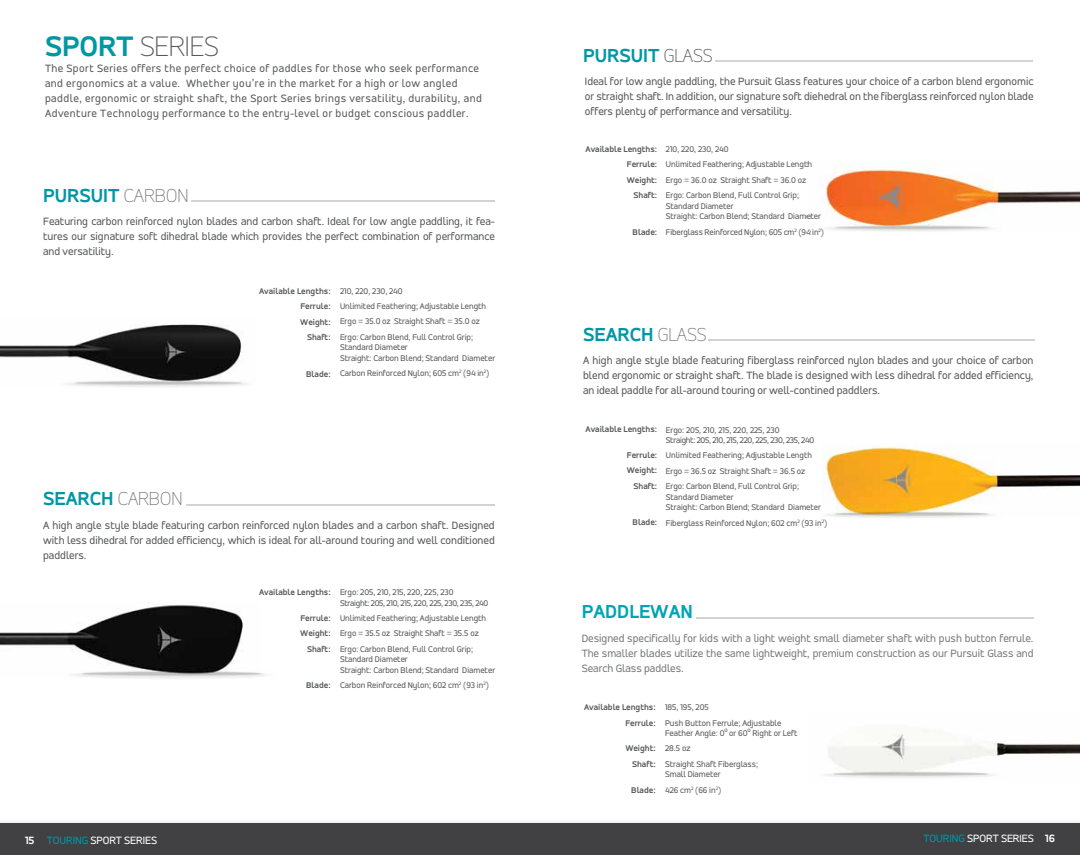
<style>
.page{position:relative;width:1080px;height:855px;background:#fff}
.page>*{position:absolute;margin:0;border:0;box-sizing:border-box;transform-origin:0 0}
.t1{font:100 30px "Accord";color:#58595b}
.t2{font:700 20px "Accord";color:#0097a5}
.t3{font:700 20px "Accord";color:#00a5b3}
.t4{font:11.25px/15px "Accord";letter-spacing:.04em;color:#58595b;text-align:justify}
.t5{font:11.25px/15px "Accord";color:#797a7d;text-align:justify}
.t6{font:11.25px "Accord";color:#fff}
.t7{font:8.75px/15.5px "Accord";color:#58595b}
.t8{font:700 8.75px/15.5px "Accord";color:#58595b;text-align:right}
.t9{font:8.75px/10.5px "Accord";letter-spacing:-.03em;color:#58595b}
.s1{font-weight:700;color:#0097a5}
.s2{font-weight:100;color:#797a7d}
.s3{font-weight:100;color:#58595b}
.s4{font-weight:700}
.s5{color:#0097a5}
</style>
<div class="page">
<div style="left:0;top:817px;width:1080px;height:38px;background:#000;opacity:.2"></div>
<div style="left:0;top:824px;width:1080px;height:31px;background:#414042"></div>
<hr style="left:715px;top:60px;width:318px;height:2px;background:#d1d3d4">
<img style="left:819px;top:161px;width:261px;height:71px">
<hr style="left:709px;top:339px;width:326px;height:2px;background:#d1d3d4">
<img style="left:823px;top:446px;width:257px;height:71px">
<hr style="left:696px;top:617px;width:337px;height:1px;background:#d1d3d4">
<img style="left:824px;top:729px;width:256px;height:49px">
<hr style="left:186px;top:504px;width:309px;height:1px;background:#d1d3d4">
<img style="left:0;top:605px;width:260px;height:72px">
<hr style="left:191px;top:201px;width:304px;height:1px;background:#d1d3d4">
<img style="left:0;top:324px;width:252px;height:61px">
<h1 class="t1" style="left:45px;top:29px;width:175px"><span class="s1">SPORT</span> SERIES</h1>
<p class="t4" style="left:45px;top:61px;width:438px;text-align:left">The Sport Series offers the perfect choice of paddles for those who seek performance and ergonomics at a value. Whether you’re in the market for a high or low angled paddle, ergonomic or straight shaft, the Sport Series brings versatility, durability, and Adventure Technology performance to the entry-level or budget conscious paddler.</p>
<h2 class="t2" style="left:43px;top:184px;width:147px">PURSUIT <span class="s2">CARBON</span></h2>
<p class="t4" style="left:43px;top:214px;width:453px">Featuring carbon reinforced nylon blades and carbon shaft. Ideal for low angle paddling, it fea&shy;tures our signature soft dihedral blade which provides the perfect combination of performance and versatility.</p>
<p class="t8" style="left:259px;top:283px;width:73px">Available Lengths:<br>Ferrule:<br>Weight:<br>Shaft:</p>
<p class="t8" style="left:306px;top:366px;width:26px">Blade:</p>
<p class="t7" style="left:340px;top:283px;width:148px">210, 220, 230, 240<br>Unlimited Feathering; Adjustable Length Ergo = 35.0 oz Straight Shaft = 35.0 oz Ergo: Carbon Blend, Full Control Grip;</p>
<p class="t7" style="left:340px;top:342px;width:157px;line-height:10.5px">Standard Diameter<br>Straight: Carbon Blend; Standard Diameter</p>
<p class="t7" style="left:340px;top:366px;width:151px">Carbon Reinforced Nylon; 605 cm<sup>2</sup> (94 in<sup>2</sup>)</p>
<h2 class="t2" style="left:43px;top:487px;width:141px">SEARCH <span class="s2">CARBON</span></h2>
<p class="t4" style="left:43px;top:518px;width:453px">A high angle style blade featuring carbon reinforced nylon blades and a carbon shaft. Designed with less dihedral for added efficiency, which is ideal for all-around touring and well conditioned paddlers.</p>
<p class="t8" style="left:259px;top:585px;width:73px">Available Lengths:</p>
<p class="t8" style="left:300px;top:610px;width:32px">Ferrule:<br>Weight:<br>Shaft:</p>
<p class="t8" style="left:306px;top:678px;width:26px">Blade:</p>
<p class="t9" style="left:340px;top:587px;width:150px">Ergo: 205, 210, 215, 220, 225, 230<br>Straight: 205, 210, 215, 220, 225, 230, 235, 240</p>
<p class="t7" style="left:340px;top:610px;width:148px">Unlimited Feathering; Adjustable Length<br>Ergo = 35.5 oz Straight Shaft = 35.5 oz<br>Ergo: Carbon Blend, Full Control Grip;</p>
<p class="t7" style="left:340px;top:654px;width:157px;line-height:10.5px">Standard Diameter<br>Straight: Carbon Blend; Standard Diameter</p>
<p class="t7" style="left:340px;top:678px;width:150px">Carbon Reinforced Nylon; 602 cm<sup>2</sup> (93 in<sup>2</sup>)</p>
<h2 class="t2" style="left:583px;top:44px;width:131px">PURSUIT <span class="s3">GLASS</span></h2>
<p class="t4" style="left:585px;top:74px;width:450px">Ideal for low angle paddling, the Pursuit Glass features your choice of a carbon blend ergonomic or straight shaft. In addition, our signature soft diehedral on the fiberglass reinforced nylon blade offers plenty of performance and versatility.</p>
<p class="t8" style="left:586px;top:141px;width:73px">Available Lengths:<br>Ferrule:<br>Weight:<br>Shaft:</p>
<p class="t8" style="left:633px;top:224px;width:26px">Blade:</p>
<p class="t7" style="left:666px;top:142px;width:148px">210, 220, 230, 240<br>Unlimited Feathering; Adjustable Length Ergo = 36.0 oz Straight Shaft = 36.0 oz Ergo: Carbon Blend, Full Control Grip;</p>
<p class="t7" style="left:666px;top:201px;width:157px;line-height:10.5px">Standard Diameter<br>Straight: Carbon Blend; Standard Diameter</p>
<p class="t7" style="left:666px;top:224px;width:160px">Fiberglass Reinforced Nylon; 605 cm<sup>2</sup> (94 in<sup>2</sup>)</p>
<h2 class="t2" style="left:583px;top:323px;width:125px">SEARCH <span class="s2">GLASS</span></h2>
<p class="t4" style="left:583px;top:353px;width:452px">A high angle style blade featuring fiberglass reinforced nylon blades and your choice of carbon blend ergonomic or straight shaft. The blade is designed with less dihedral for added efficiency, an ideal paddle for all-around touring or well-contined paddlers.</p>
<p class="t8" style="left:586px;top:422px;width:73px">Available Lengths:</p>
<p class="t8" style="left:627px;top:447px;width:32px">Ferrule:<br>Weight:<br>Shaft:</p>
<p class="t8" style="left:633px;top:515px;width:26px">Blade:</p>
<p class="t9" style="left:666px;top:425px;width:150px">Ergo: 205, 210, 215, 220, 225, 230<br>Straight: 205, 210, 215, 220, 225, 230, 235, 240</p>
<p class="t7" style="left:666px;top:448px;width:148px">Unlimited Feathering; Adjustable Length<br>Ergo = 36.5 oz Straight Shaft = 36.5 oz<br>Ergo: Carbon Blend, Full Control Grip;</p>
<p class="t7" style="left:666px;top:492px;width:157px;line-height:10.5px">Standard Diameter<br>Straight: Carbon Blend; Standard Diameter</p>
<p class="t7" style="left:666px;top:515px;width:163px">Fiberglass Reinforced Nylon; 602 cm<sup>2</sup> (93 in<sup>2</sup>)</p>
<h2 class="t3" style="left:582px;top:600px;width:113px">PADD LEWAN</h2>
<p class="t5" style="left:582px;top:631px;width:453px">Designed specifically for kids with a light weight small diameter shaft with push button ferrule.<br>The smaller blades utilize the same lightweight, premium construction as our Pursuit Glass and Search Glass paddles.</p>
<p class="t8" style="left:584px;top:700px;width:73px">Available Lengths:<br>Ferrule:</p>
<p class="t8" style="left:625px;top:741px;width:32px">Weight:<br>Shaft:</p>
<p class="t8" style="left:631px;top:782px;width:26px">Blade:</p>
<p class="t7" style="left:665px;top:700px;width:118px">185, 195, 205<br>Push Button Ferrule; Adjustable</p>
<p class="t7" style="left:665px;top:725px;width:134px">Feather Angle: 0<sup>o</sup> or 60<sup>o</sup> Right or Left<br>28.5 oz<br>Straight Shaft Fiberglass;</p>
<p class="t7" style="left:665px;top:767px;width:58px">Small Diameter<br>426 cm<sup>2</sup> (66 in<sup>2</sup>)</p>
<p class="t6" style="left:25px;top:833px;width:134px"><span class="s4">15</span> <span class="s5">TOURING</span> SPORT SERIES</p>
<p class="t6" style="left:923px;top:832px;width:133px"><span class="s5">TOURING</span> SPORT SERIES <span class="s4">16</span></p>
</div>
